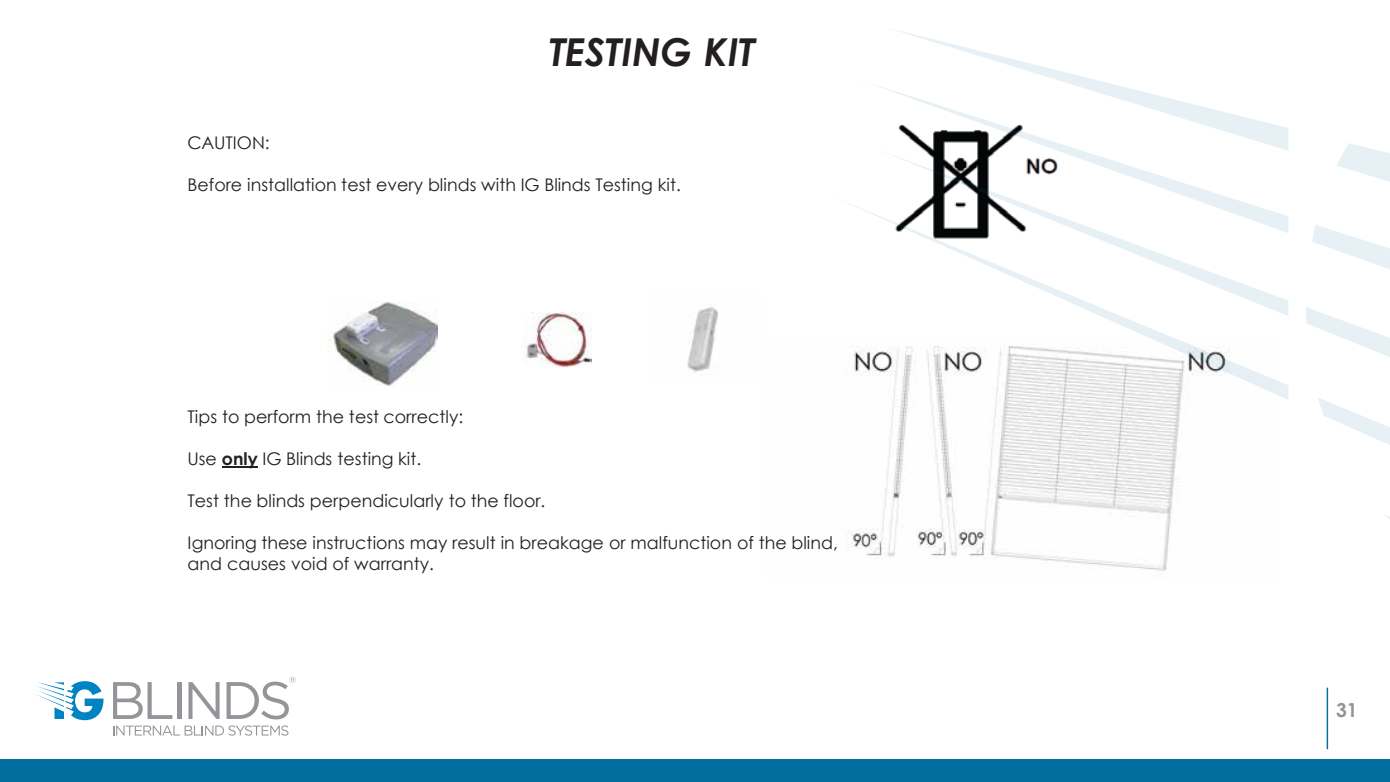
<style>
.page{position:relative;width:1390px;height:782px;background:#fff}
.page>*{position:absolute;margin:0;border:0;box-sizing:border-box;transform-origin:0 0}
.t1{font:italic 700 38.5px "Century Gothic";color:#231f20}
.t2{font:700 19.25px "Century Gothic";color:#919396}
.t3{font:17.5px/21px "Century Gothic";color:#231f20}
.s1{font-weight:700}
</style>
<div class="page">
<img style="left:846px;top:400px;width:335px;height:171px">
<img style="left:327px;top:302px;width:110px;height:84px">
<img style="left:526px;top:313px;width:65px;height:55px">
<img style="left:687px;top:306px;width:31px;height:67px">
<hr style="left:222px;top:466px;width:36px;height:1px;background:#231f20">
<svg style="left:846px;top:202px;width:442px;height:198px"></svg>
<svg style="left:893px;top:29px;width:197px;height:50px"></svg>
<svg style="left:875px;top:233px;width:413px;height:83px"></svg>
<svg style="left:857px;top:79px;width:431px;height:154px"></svg>
<svg style="left:1306px;top:143px;width:83px;height:376px"></svg>
<svg style="left:113px;top:682px;width:59px;height:36px"></svg>
<hr style="left:177px;top:682px;width:4px;height:36px;background:#939598">
<svg style="left:188px;top:682px;width:31px;height:36px"></svg>
<svg style="left:113px;top:725px;width:175px;height:10px"></svg>
<svg style="left:226px;top:676px;width:70px;height:43px"></svg>
<svg style="left:35px;top:681px;width:68px;height:39px"></svg>
<div style="left:0;top:759px;width:1389px;height:22px;background:#006e9e"></div>
<hr style="left:1326px;top:687px;width:1px;height:62px;background:#006e9e">
<h1 class="t1" style="left:549px;top:27px;width:207px">TESTING KIT</h1>
<p class="t3" style="left:187px;top:132px;width:84px">CAUTION:</p>
<p class="t3" style="left:187px;top:174px;width:495px">Before installation test every blinds with IG Blinds Testing kit.</p>
<p class="t3" style="left:187px;top:405px;width:277px">Tips to perform the test correctly:</p>
<p class="t3" style="left:187px;top:447px;width:235px">Use <span class="s1">only</span> IG Blinds testing kit.</p>
<p class="t3" style="left:187px;top:489px;width:359px">Test the blinds perpendicularly to the floor.</p>
<p class="t3" style="left:187px;top:531px;width:652px">Ignoring these instructions may result in breakage or malfunction of the blind, and causes void of warranty.</p>
<p class="t2" style="left:1335px;top:697px;width:23px">31</p>
</div>
